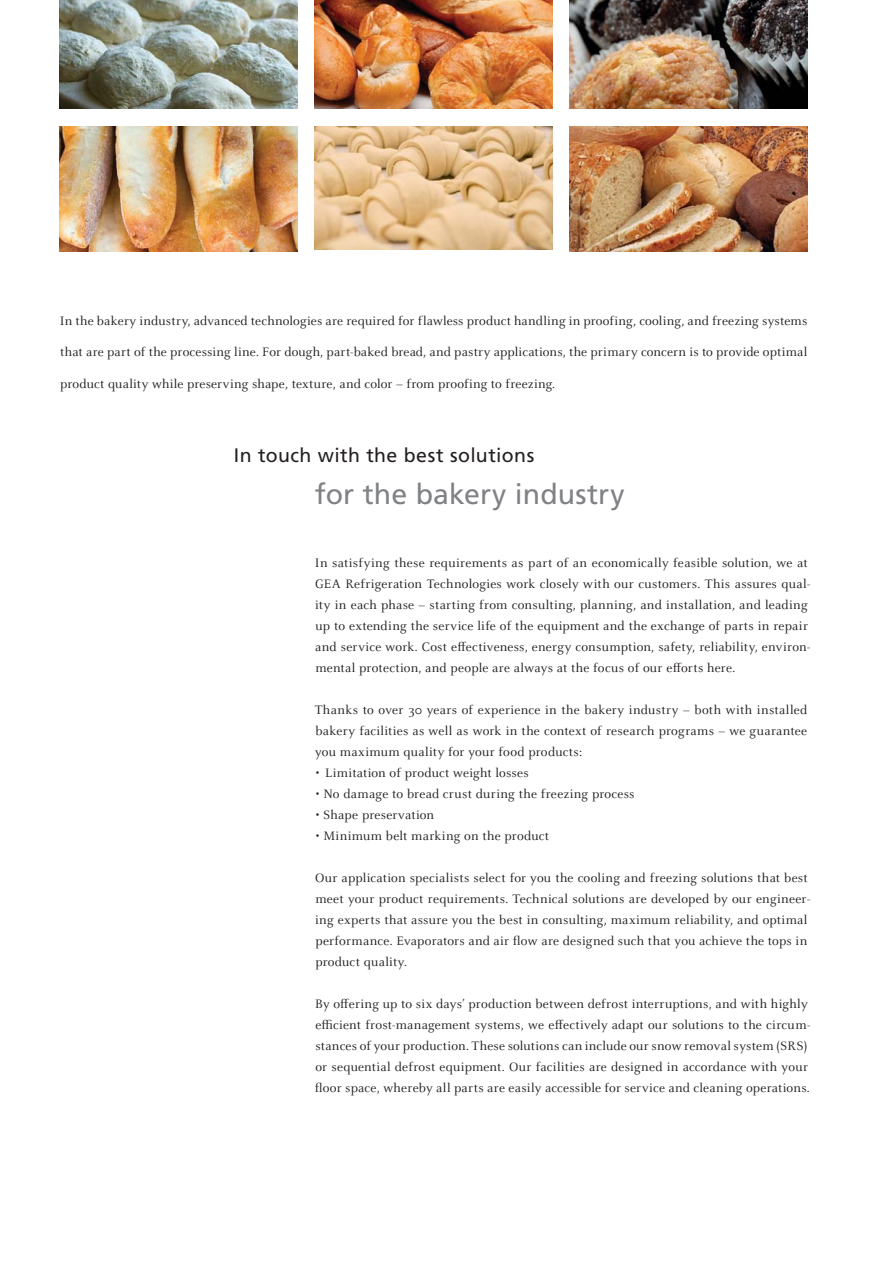
<style>
.page{position:relative;width:893px;height:1263px;background:#fff}
.page>*{position:absolute;margin:0;border:0;box-sizing:border-box;transform-origin:0 0}
.t1{font:28.5px "Frutiger LT";letter-spacing:.005em;color:#808285}
.t2{font:19.5px "Frutiger LT";letter-spacing:.02em;color:#231f20}
.t3{font:13.5px/21px "Celeste OT";letter-spacing:.015em;color:#231f20}
</style>
<div class="page">
<img style="left:60px;top:126px;width:238px;height:125px">
<img style="left:570px;top:0;width:238px;height:108px">
<img style="left:315px;top:0;width:238px;height:108px">
<img style="left:60px;top:0;width:238px;height:108px">
<img style="left:570px;top:126px;width:238px;height:125px">
<img style="left:315px;top:126px;width:238px;height:123px">
<p class="t3" style="left:60px;top:311px;width:749px">In the bakery industry, advanced technologies are required for flawless product handling in proofing, cooling, and freezing systems</p>
<p class="t3" style="left:60px;top:343px;width:749px">that are part of the processing line. For dough, part-baked bread, and pastry applications, the primary concern is to provide optimal</p>
<p class="t3" style="left:60px;top:374px;width:496px">product quality while preserving shape, texture, and color – from proofing to freezing.</p>
<h2 class="t2" style="left:234px;top:446px;width:302px">In touch with the best solutions</h2>
<h1 class="t1" style="left:315px;top:480px;width:312px">for the bakery industry</h1>
<p class="t3" style="left:315px;top:553px;width:497px">In satisfying these requirements as part of an economically feasible solution, we at GEA Refrigeration Technologies work closely with our customers. This assures qual&shy;ity in each phase – starting from consulting, planning, and installation, and leading up to extending the service life of the equipment and the exchange of parts in repair and service work. Cost effectiveness, energy consumption, safety, reliability, environ&shy;mental protection, and people are always at the focus of our efforts here.</p>
<p class="t3" style="left:315px;top:700px;width:494px;text-align:justify">Thanks to over 30 years of experience in the bakery industry – both with installed bakery facilities as well as work in the context of research programs – we guarantee you maximum quality for your food products:</p>
<p class="t3" style="left:316px;top:763px;width:214px">• Limitation of product weight losses</p>
<p class="t3" style="left:316px;top:784px;width:320px">• No damage to bread crust during the freezing process</p>
<p class="t3" style="left:316px;top:805px;width:120px">• Shape preservation</p>
<p class="t3" style="left:316px;top:826px;width:235px">• Minimum belt marking on the product</p>
<p class="t3" style="left:315px;top:868px;width:497px">Our application specialists select for you the cooling and freezing solutions that best meet your product requirements. Technical solutions are developed by our engineer&shy;ing experts that assure you the best in consulting, maximum reliability, and optimal performance. Evaporators and air flow are designed such that you achieve the tops in product quality.</p>
<p class="t3" style="left:315px;top:994px;width:497px">By offering up to six days’ production between defrost interruptions, and with highly efficient frost-management systems, we effectively adapt our solutions to the circum&shy;stances of your production. These solutions can include our snow removal system (SRS) or sequential defrost equipment. Our facilities are designed in accordance with your floor space, whereby all parts are easily accessible for service and cleaning operations.</p>
</div>
